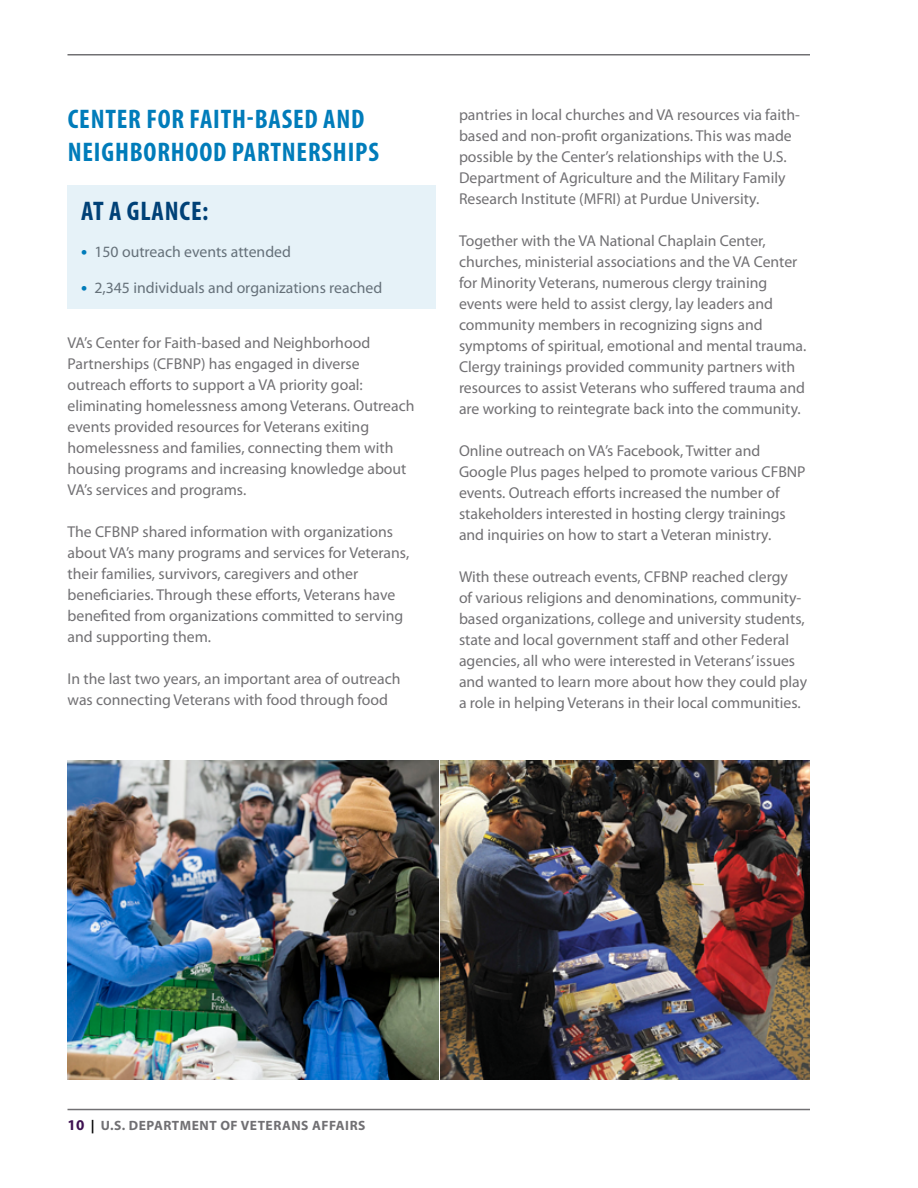
<style>
.page{position:relative;width:918px;height:1188px;background:#fff}
.page>*{position:absolute;margin:0;border:0;box-sizing:border-box;transform-origin:0 0}
.t1{font:700 condensed 27px/32.4px "Myriad Pro";letter-spacing:.03em;color:#007cba}
.At_A_Glance{font:700 condensed 27px "Myriad Pro";letter-spacing:.03em;color:#003b70}
.Body{font:15.75px/21px "Myriad Pro";color:#717073}
.t2{font:700 13.5px "Myriad Pro";letter-spacing:.04em;color:#717073}
.s1{font-weight:700;font-size:18px;color:#007cba}
.s2{font-size:15px;color:#3e1151}
.s3{color:#000}
</style>
<div class="page">
<hr style="left:68px;top:1109px;width:742px;height:1px;background:#717073">
<hr style="left:68px;top:54px;width:742px;height:2px;background:#717073">
<img style="left:68px;top:760px;width:370px;height:320px">
<img style="left:441px;top:760px;width:369px;height:320px">
<div style="left:68px;top:186px;width:368px;height:123px;background:#e6f2f8"></div>
<h2 class="t1" style="left:68px;top:102px;width:313px">CENTER FOR FAITH-BASED AND<br>NEIGHBORHOOD PARTNERSHIPS</h2>
<p class="At_A_Glance" style="left:81px;top:194px;width:129px">AT A GLANCE:</p>
<p class="Body" style="left:81px;top:241px;width:212px"><span class="s1">•</span> 150 outreach events attended</p>
<p class="Body" style="left:81px;top:277px;width:303px"><span class="s1">•</span> 2,345 individuals and organizations reached</p>
<p class="Body" style="left:68px;top:332px;width:349px">VA’s Center for Faith-based and Neighborhood Partnerships (CFBNP) has engaged in diverse outreach efforts to support a VA priority goal: eliminating homelessness among Veterans. Outreach events provided resources for Veterans exiting homelessness and families, connecting them with housing programs and increasing knowledge about VA’s services and programs.</p>
<p class="Body" style="left:68px;top:521px;width:343px">The CFBNP shared information with organizations about VA’s many programs and services for Veterans, their families, survivors, caregivers and other beneficiaries. Through these efforts, Veterans have benefited from organizations committed to serving and supporting them.</p>
<p class="Body" style="left:68px;top:668px;width:335px">In the last two years, an important area of outreach was connecting Veterans with food through food</p>
<p class="Body" style="left:459px;top:104px;width:342px">pantries in local churches and VA resources via faith&shy;based and non-profit organizations. This was made possible by the Center’s relationships with the U.S.<br>Department of Agriculture and the Military Family Research Institute (MFRI) at Purdue University.</p>
<p class="Body" style="left:459px;top:230px;width:349px">Together with the VA National Chaplain Center, churches, ministerial associations and the VA Center for Minority Veterans, numerous clergy training events were held to assist clergy, lay leaders and community members in recognizing signs and symptoms of spiritual, emotional and mental trauma.<br>Clergy trainings provided community partners with resources to assist Veterans who suffered trauma and are working to reintegrate back into the community.</p>
<p class="Body" style="left:459px;top:440px;width:348px">Online outreach on VA’s Facebook, Twitter and Google Plus pages helped to promote various CFBNP events. Outreach efforts increased the number of stakeholders interested in hosting clergy trainings and inquiries on how to start a Veteran ministry.</p>
<p class="Body" style="left:459px;top:566px;width:350px">With these outreach events, CFBNP reached clergy<br>of various religions and denominations, community&shy;based organizations, college and university students, state and local government staff and other Federal agencies, all who were interested in Veterans’ issues and wanted to learn more about how they could play a role in helping Veterans in their local communities.</p>
<p class="t2" style="left:68px;top:1117px;width:300px"><span class="s2">10</span> <span class="s3">|</span> U.S. DEPARTMENT OF VETERANS AFFAIRS</p>
</div>
